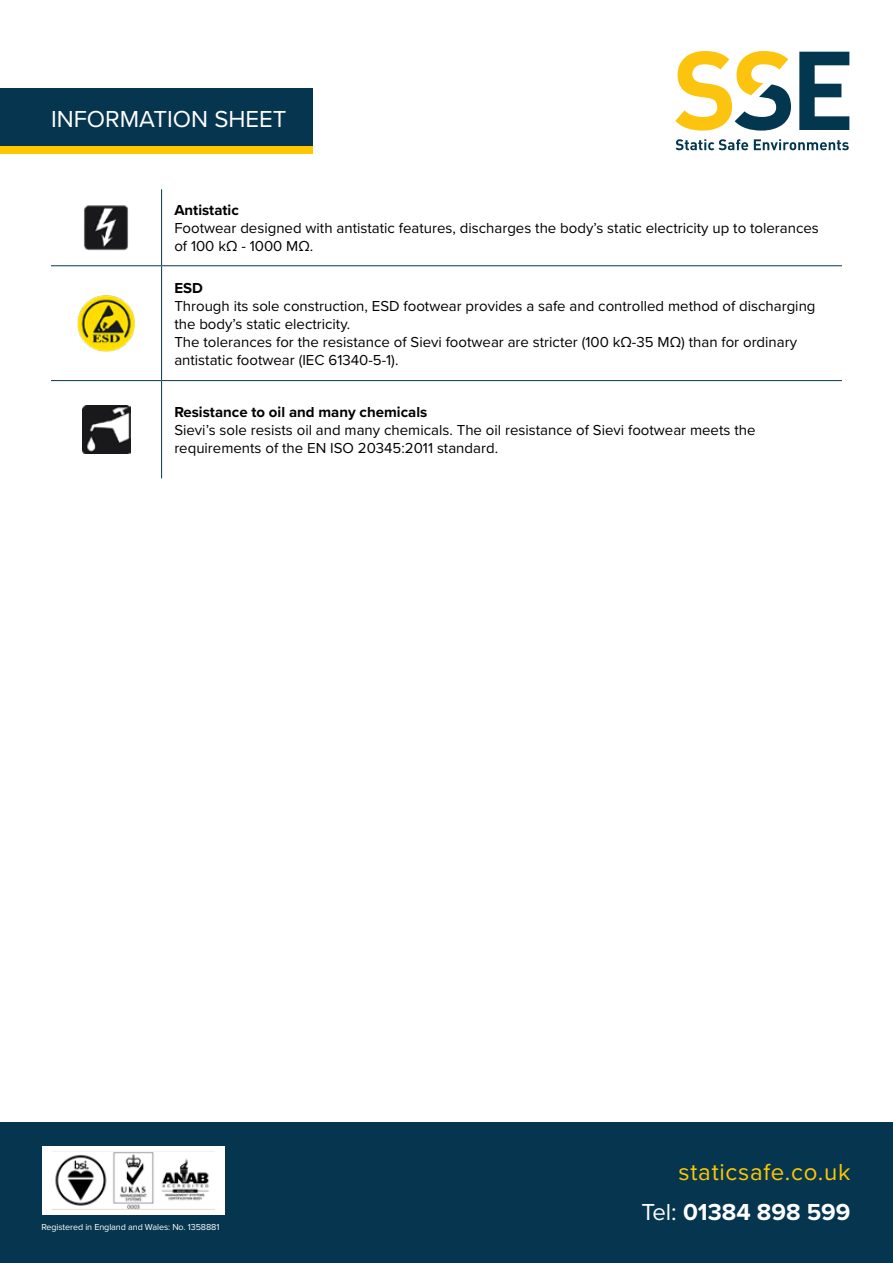
<style>
.page{position:relative;width:893px;height:1263px;background:#fff}
.page>*{position:absolute;margin:0;border:0;box-sizing:border-box;transform-origin:0 0}
.t1{font:24px/40px "Proxima Nova";letter-spacing:.03em;color:#fec700;text-align:right}
.t2{font:24px "Proxima Nova";color:#fff}
.t3{font:15px/18px "Proxima Nova";color:#000}
.t4{font:700 15px "Proxima Nova";color:#000}
.t5{font:9px "Proxima Nova";letter-spacing:-.01em;color:#fff}
.s1{color:#fff}
.s2{font-weight:700;color:#fff}
</style>
<div class="page">
<div style="left:0;top:88px;width:313px;height:65px;background:#fec700"></div>
<div style="left:0;top:88px;width:313px;height:57px;background:#06364f"></div>
<div style="left:0;top:1123px;width:893px;height:140px;background:#06364f"></div>
<div style="left:43px;top:1146px;width:182px;height:68px;background:#fff"></div>
<svg style="left:676px;top:139px;width:72px;height:11px"></svg>
<svg style="left:754px;top:139px;width:95px;height:11px"></svg>
<svg style="left:799px;top:52px;width:50px;height:78px"></svg>
<svg style="left:675px;top:51px;width:116px;height:80px"></svg>
<img style="left:55px;top:1152px;width:154px;height:57px">
<hr style="left:161px;top:189px;width:1px;height:76px;background:#06364f">
<hr style="left:51px;top:265px;width:111px;height:1px;background:#06364f">
<hr style="left:162px;top:265px;width:680px;height:1px;background:#06364f">
<hr style="left:161px;top:266px;width:1px;height:114px;background:#06364f">
<hr style="left:51px;top:380px;width:111px;height:1px;background:#06364f">
<hr style="left:162px;top:380px;width:680px;height:1px;background:#06364f">
<hr style="left:161px;top:381px;width:1px;height:97px;background:#06364f">
<img style="left:84px;top:205px;width:44px;height:46px">
<img style="left:77px;top:295px;width:58px;height:57px">
<img style="left:82px;top:406px;width:48px;height:47px">
<h1 class="t2" style="left:51px;top:101px;width:237px">INFORMATION SHEET</h1>
<p class="t4" style="left:174px;top:199px;width:66px">Antistatic</p>
<p class="t3" style="left:174px;top:219px;width:646px">Footwear designed with antistatic features, discharges the body’s static electricity up to tolerances of 100 kΩ - 1000 MΩ.</p>
<p class="t4" style="left:174px;top:277px;width:30px">ESD</p>
<p class="t3" style="left:174px;top:296px;width:643px">Through its sole construction, ESD footwear provides a safe and controlled method of discharging the body’s static electricity.<br>The tolerances for the resistance of Sievi footwear are stricter (100 kΩ-35 MΩ) than for ordinary antistatic footwear (IEC 61340-5-1).</p>
<p class="t4" style="left:174px;top:401px;width:254px">Resistance to oil and many chemicals</p>
<p class="t3" style="left:174px;top:421px;width:583px">Sievi’s sole resists oil and many chemicals. The oil resistance of Sievi footwear meets the requirements of the EN ISO 20345:2011 standard.</p>
<p class="t5" style="left:41px;top:1220px;width:179px">Registered in England and Wales: No. 1358881</p>
<h1 class="t1" style="left:641px;top:1151px;width:210px">staticsafe.co.uk<br><span class="s1">Tel:</span> <span class="s2">01384 898 599</span></h1>
</div>
